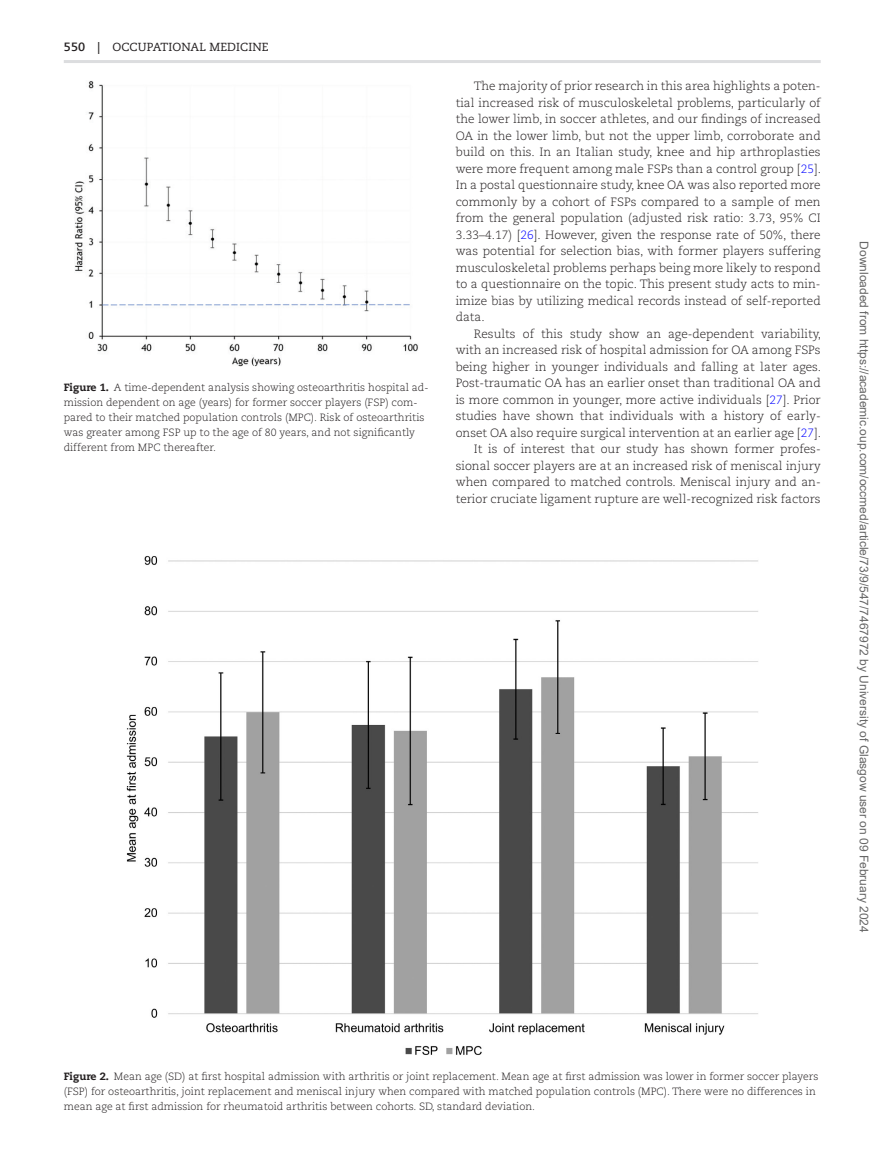
<style>
.page{position:relative;width:893px;height:1174px;background:#fff}
.page>*{position:absolute;margin:0;border:0;box-sizing:border-box;transform-origin:0 0}
.t1{font:300 12px/16.5px "Caecilia LT Std";color:#231f20;text-align:justify}
.t2{font:12px "Arial";color:#666}
.t3{font:11.7px "Caecilia LT Std";letter-spacing:.01em;color:#231f20}
.t4{font:300 10.5px/15px "Caecilia LT Std";color:#231f20}
.s1{font-weight:700;font-size:12px}
.s2{font-weight:800}
.s3{color:#00f}
</style>
<div class="page">
<hr style="left:64px;top:60px;width:757px;height:3px;background:#dcdddf">
<img style="left:74px;top:81px;width:344px;height:285px">
<img style="left:126px;top:556px;width:632px;height:499px">
<p class="t3" style="left:64px;top:40px;width:67px"><span class="s1">550 |</span> OCCUPATIO</p>
<p class="t3" style="left:181px;top:40px;width:47px">NAL MEDICI</p>
<p class="t3" style="left:252px;top:40px;width:17px">NE</p>
<p class="t4" style="left:64px;top:380px;width:366px"><span class="s2">Figure 1.</span> A time-dependent analysis showing osteoarthritis hospital ad&shy;mission dependent on age (years) for former soccer players (FSP) com&shy;pared to their matched population controls (MPC). Risk of osteoarthritis was greater among FSP up to the age of 80 years, and not significantly different from MPC thereafter.</p>
<p class="t1" style="left:456px;top:78px;width:367px;text-indent:18px">The majority of prior research in this area highlights a poten&shy;tial increased risk of musculoskeletal problems, particularly of the lower limb, in soccer athletes, and our findings of increased OA in the lower limb, but not the upper limb, corroborate and build on this. In an Italian study, knee and hip arthroplasties were more frequent among male FSPs than a control group [<span class="s3">25</span>].<br>In a postal questionnaire study, knee OA was also reported more commonly by a cohort of FSPs compared to a sample of men from the general population (adjusted risk ratio: 3.73, 95% CI 3.33–4.17) [<span class="s3">26</span>]. However, given the response rate of 50%, there was potential for selection bias, with former players suffering musculoskeletal problems perhaps being more likely to respond to a questionnaire on the topic. This present study acts to min&shy;imize bias by utilizing medical records instead of self-reported data.</p>
<p class="t1" style="left:456px;top:325px;width:367px;text-align:right">Results of this study show an age-dependent variability, with an increased risk of hospital admission for OA among FSPs being higher in younger individuals and falling at later ages.<br>Post-traumatic OA has an earlier onset than traditional OA and is more common in younger, more active individuals [<span class="s3">27</span>]. Prior studies have shown that individuals with a history of early&shy;onset OA also require surgical intervention at an earlier age [<span class="s3">27</span>].<br>It is of interest that our study has shown former profes&shy;sional soccer players are at an increased risk of meniscal injury when compared to matched controls. Meniscal injury and an&shy;terior cruciate ligament rupture are well-recognized risk factors</p>
<p class="t2" style="left:868px;top:241px;width:693px;rotate:90deg">Downloaded from https://academic.oup.com/occmed/article/73/9/547/7467972 by University of Glasgow user on 09 February 2024</p>
<p class="t4" style="left:64px;top:1069px;width:756px"><span class="s2">Figure 2.</span> Mean age (SD) at first hospital admission with arthritis or joint replacement. Mean age at first admission was lower in former soccer players (FSP) for osteoarthritis, joint replacement and meniscal injury when compared with matched population controls (MPC). There were no differences in mean age at first admission for rheumatoid arthritis between cohorts. SD, standard deviation.</p>
</div>
